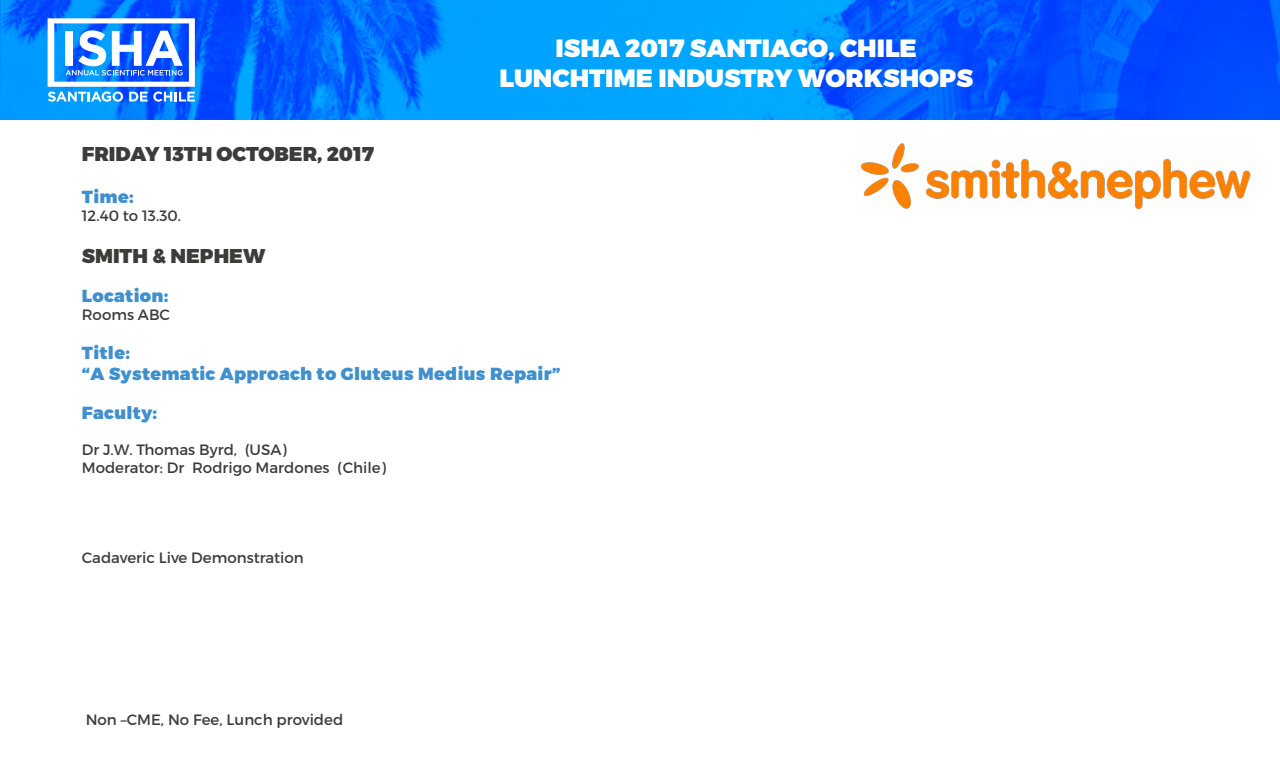
<style>
.page{position:relative;width:1280px;height:775px;background:#fff}
.page>*{position:absolute;margin:0;border:0;box-sizing:border-box;transform-origin:0 0}
.t1{font:900 25px/30px "Montserrat";color:#fff;text-align:center}
.Titulo_Compañia{font:900 20px "Montserrat";color:#3c3c3b}
.Titulos{font:900 17.5px "Montserrat";letter-spacing:.02em;color:#4090ce}
.Parrafo{font:15px "Montserrat";color:#3c3c3b}
</style>
<div class="page">
<img style="left:0;top:0;width:1280px;height:120px">
<svg style="left:48px;top:18px;width:147px;height:84px"></svg>
<img style="left:860px;top:143px;width:391px;height:67px">
<h1 class="t1" style="left:500px;top:34px;width:475px">ISHA 2017 SANTIAGO, CHILE<br>LUNCHTIME INDUSTRY WORKSHOPS</h1>
<p class="Titulo_Compañia" style="left:82px;top:141px;width:294px">FRIDAY 13TH OCTOBER, 2017</p>
<p class="Titulos" style="left:82px;top:186px;width:53px">Time:</p>
<p class="Parrafo" style="left:82px;top:206px;width:101px">12.40 to 13.30.</p>
<p class="Titulo_Compañia" style="left:82px;top:243px;width:185px">SMITH &amp; NEPHEW</p>
<p class="Titulos" style="left:82px;top:285px;width:88px">Location:</p>
<p class="Parrafo" style="left:82px;top:305px;width:90px">Rooms ABC</p>
<p class="Titulos" style="left:82px;top:342px;width:50px">Title:</p>
<p class="Titulos" style="left:82px;top:363px;width:480px">“A Systematic Approach to Gluteus Medius Repair”</p>
<p class="Titulos" style="left:82px;top:402px;width:77px">Faculty:</p>
<p class="Parrafo" style="left:82px;top:440px;width:206px">Dr J.W. Thomas Byrd, (USA)</p>
<p class="Parrafo" style="left:82px;top:458px;width:306px">Moderator: Dr Rodrigo Mardones (Chile)</p>
<p class="Parrafo" style="left:82px;top:548px;width:224px">Cadaveric Live Demonstration</p>
<p class="Parrafo" style="left:86px;top:710px;width:259px">Non –CME, No Fee, Lunch provided</p>
</div>
